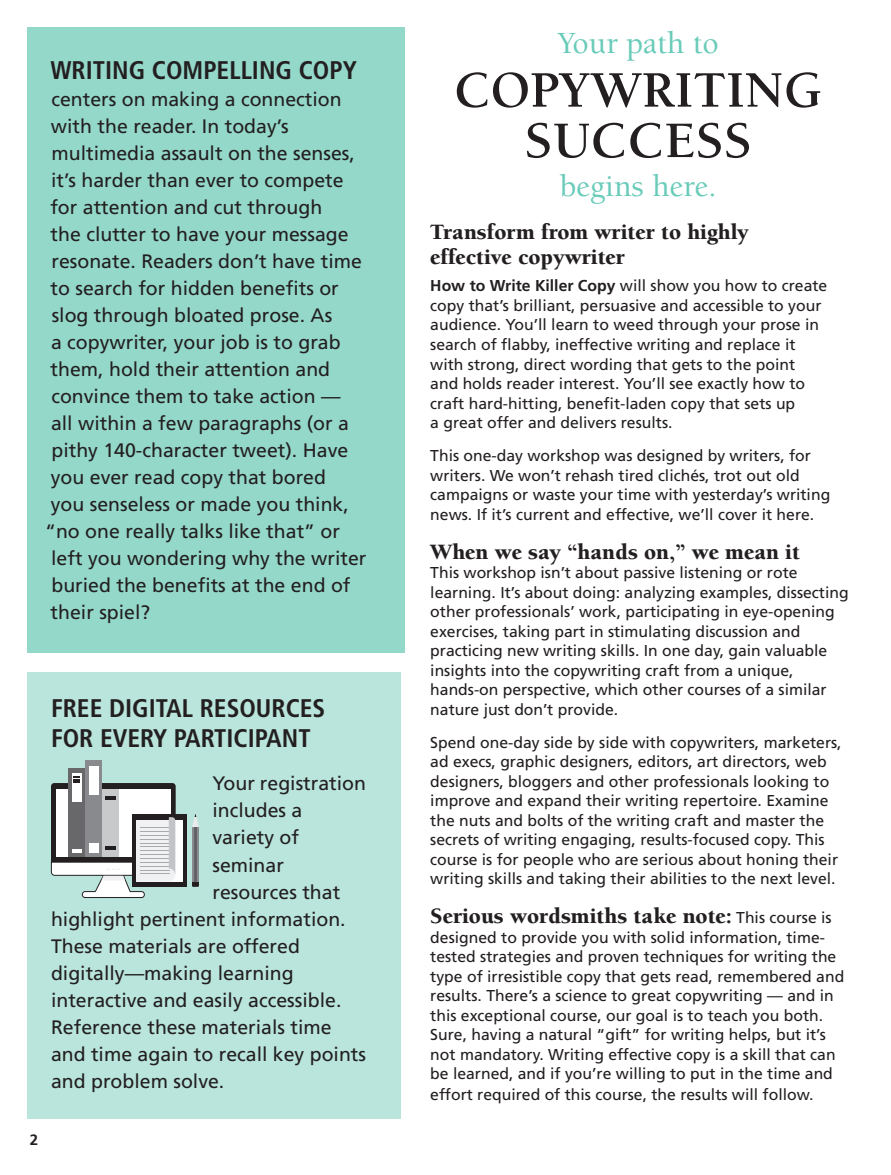
<style>
.page{position:relative;width:891px;height:1175px;background:#fff}
.page>*{position:absolute;margin:0;border:0;box-sizing:border-box;transform-origin:0 0}
.Body_Copy{font:700 52.5px "Berkeley Std";color:#231f20}
.Body_Copy-2{font:500 31.5px "Berkeley Std";color:#69cbb9}
.t1{font:700 condensed 25.5px/30px "Frutiger LT Std";color:#231f20}
.t2{font:900 22.5px/25.5px "Berkeley Std";color:#231f20}
.t3{font:19.5px "Frutiger LT Std";color:#231f20}
.Body_Copy-3{font:15.75px/19.5px "Frutiger LT Std";color:#231f20}
.t4{font:700 15px "Frutiger";color:#231f20}
.s1{font-weight:700}
.s2{font-family:"Frutiger LT Std";font-weight:400;font-size:15.75px}
</style>
<div class="page">
<div style="left:27px;top:672px;width:374px;height:446px;background:#b9e5dc"></div>
<div style="left:27px;top:27px;width:378px;height:626px;background:#94d8ca"></div>
<div style="left:69px;top:768px;width:16px;height:88px;background:#68686b"></div>
<div style="left:72px;top:773px;width:10px;height:29px;background:#fff"></div>
<div style="left:85px;top:760px;width:17px;height:96px;background:#888a8d"></div>
<div style="left:89px;top:766px;width:10px;height:28px;background:#fff"></div>
<div style="left:132px;top:814px;width:55px;height:73px;background:#231f20"></div>
<div style="left:136px;top:820px;width:47px;height:61px;background:#fff"></div>
<svg style="left:51px;top:776px;width:125px;height:122px"></svg>
<div style="left:192px;top:877px;width:7px;height:9px;background:#231f20"></div>
<div style="left:192px;top:827px;width:7px;height:55px;background:#888a8d"></div>
<svg style="left:192px;top:813px;width:7px;height:14px"></svg>
<hr style="left:194px;top:827px;width:3px;height:55px;background:#636366">
<p class="t1" style="left:50px;top:55px;width:308px">WRITING COMPELLING COPY</p>
<p class="t3" style="left:51px;top:88px;width:292px">centers on making a connection</p>
<p class="t3" style="left:51px;top:115px;width:239px">with the reader. In today’s</p>
<p class="t3" style="left:51px;top:142px;width:305px">multimedia assault on the senses,</p>
<p class="t3" style="left:51px;top:169px;width:294px">it’s harder than ever to compete</p>
<p class="t3" style="left:50px;top:196px;width:273px">for attention and cut through</p>
<p class="t3" style="left:51px;top:223px;width:299px">the clutter to have your message</p>
<p class="t3" style="left:51px;top:250px;width:312px">resonate. Readers don’t have time</p>
<p class="t3" style="left:51px;top:277px;width:290px">to search for hidden benefits or</p>
<p class="t3" style="left:52px;top:304px;width:282px">slog through bloated prose. As</p>
<p class="t3" style="left:51px;top:331px;width:291px">a copywriter, your job is to grab</p>
<p class="t3" style="left:51px;top:358px;width:281px">them, hold their attention and</p>
<p class="t3" style="left:51px;top:385px;width:291px">convince them to take action —</p>
<p class="t3" style="left:51px;top:412px;width:299px">all within a few paragraphs (or a</p>
<p class="t3" style="left:51px;top:439px;width:298px">pithy 140-character tweet). Have</p>
<p class="t3" style="left:51px;top:466px;width:277px">you ever read copy that bored</p>
<p class="t3" style="left:51px;top:493px;width:299px">you senseless or made you think,</p>
<p class="t3" style="left:45px;top:520px;width:296px">“no one really talks like that” or</p>
<p class="t3" style="left:51px;top:547px;width:317px">left you wondering why the writer</p>
<p class="t3" style="left:51px;top:574px;width:301px">buried the benefits at the end of</p>
<p class="t3" style="left:51px;top:601px;width:101px">their spiel?</p>
<p class="t1" style="left:51px;top:692px;width:276px">FREE DIGITAL RESOURCES<br>FOR EVERY PARTICIPANT</p>
<p class="t3" style="left:212px;top:772px;width:155px">Your registration</p>
<p class="t3" style="left:212px;top:799px;width:91px">includes a</p>
<p class="t3" style="left:212px;top:826px;width:88px">variety of</p>
<p class="t3" style="left:212px;top:853px;width:73px">seminar</p>
<p class="t3" style="left:212px;top:880px;width:129px">resources that</p>
<p class="t3" style="left:51px;top:907px;width:296px">highlight pertinent information.</p>
<p class="t3" style="left:51px;top:934px;width:250px">These materials are offered</p>
<p class="t3" style="left:51px;top:961px;width:244px">digitally—making learning</p>
<p class="t3" style="left:51px;top:988px;width:292px">interactive and easily accessible.</p>
<p class="t3" style="left:51px;top:1015px;width:282px">Reference these materials time</p>
<p class="t3" style="left:51px;top:1042px;width:317px">and time again to recall key points</p>
<p class="t3" style="left:51px;top:1069px;width:175px">and problem solve.</p>
<p class="t4" style="left:30px;top:1130px;width:10px">2</p>
<p class="Body_Copy-2" style="left:558px;top:26px;width:163px">Your path to</p>
<p class="Body_Copy" style="left:454px;top:62px;width:370px">COPYWRITING</p>
<p class="Body_Copy" style="left:524px;top:113px;width:229px">SUCCESS</p>
<p class="Body_Copy-2" style="left:560px;top:169px;width:158px">begins here.</p>
<p class="t2" style="left:430px;top:219px;width:320px">Transform from writer to highly effective copywriter</p>
<p class="Body_Copy-3" style="left:430px;top:276px;width:399px"><span class="s1">How to Write Killer Copy</span> will show you how to create copy that’s brilliant, persuasive and accessible to your audience. You’ll learn to weed through your prose in search of flabby, ineffective writing and replace it with strong, direct wording that gets to the point<br>and holds reader interest. You’ll see exactly how to craft hard-hitting, benefit-laden copy that sets up<br>a great offer and delivers results.</p>
<p class="Body_Copy-3" style="left:430px;top:446px;width:401px">This one-day workshop was designed by writers, for writers. We won’t rehash tired clichés, trot out old campaigns or waste your time with yesterday’s writing news. If it’s current and effective, we’ll cover it here.</p>
<p class="t2" style="left:430px;top:539px;width:371px">When we say “hands on,” we mean it</p>
<p class="Body_Copy-3" style="left:430px;top:563px;width:420px">This workshop isn’t about passive listening or rote learning. It’s about doing: analyzing examples, dissecting other professionals’ work, participating in eye-opening exercises, taking part in stimulating discussion and practicing new writing skills. In one day, gain valuable insights into the copywriting craft from a unique, hands-on perspective, which other courses of a similar nature just don’t provide.</p>
<p class="Body_Copy-3" style="left:430px;top:732px;width:413px">Spend one-day side by side with copywriters, marketers, ad execs, graphic designers, editors, art directors, web designers, bloggers and other professionals looking to improve and expand their writing repertoire. Examine the nuts and bolts of the writing craft and master the secrets of writing engaging, results-focused copy. This course is for people who are serious about honing their writing skills and taking their abilities to the next level.</p>
<p class="t2" style="left:430px;top:903px;width:403px">Serious wordsmiths take note: <span class="s2">This course is</span></p>
<p class="Body_Copy-3" style="left:430px;top:927px;width:416px">designed to provide you with solid information, time&shy;tested strategies and proven techniques for writing the type of irresistible copy that gets read, remembered and results. There’s a science to great copywriting — and in this exceptional course, our goal is to teach you both.<br>Sure, having a natural “gift” for writing helps, but it’s not mandatory. Writing effective copy is a skill that can be learned, and if you’re willing to put in the time and</p>
<p class="Body_Copy-3" style="left:430px;top:1085px;width:385px">effort required of this course, the results will follow.</p>
</div>
